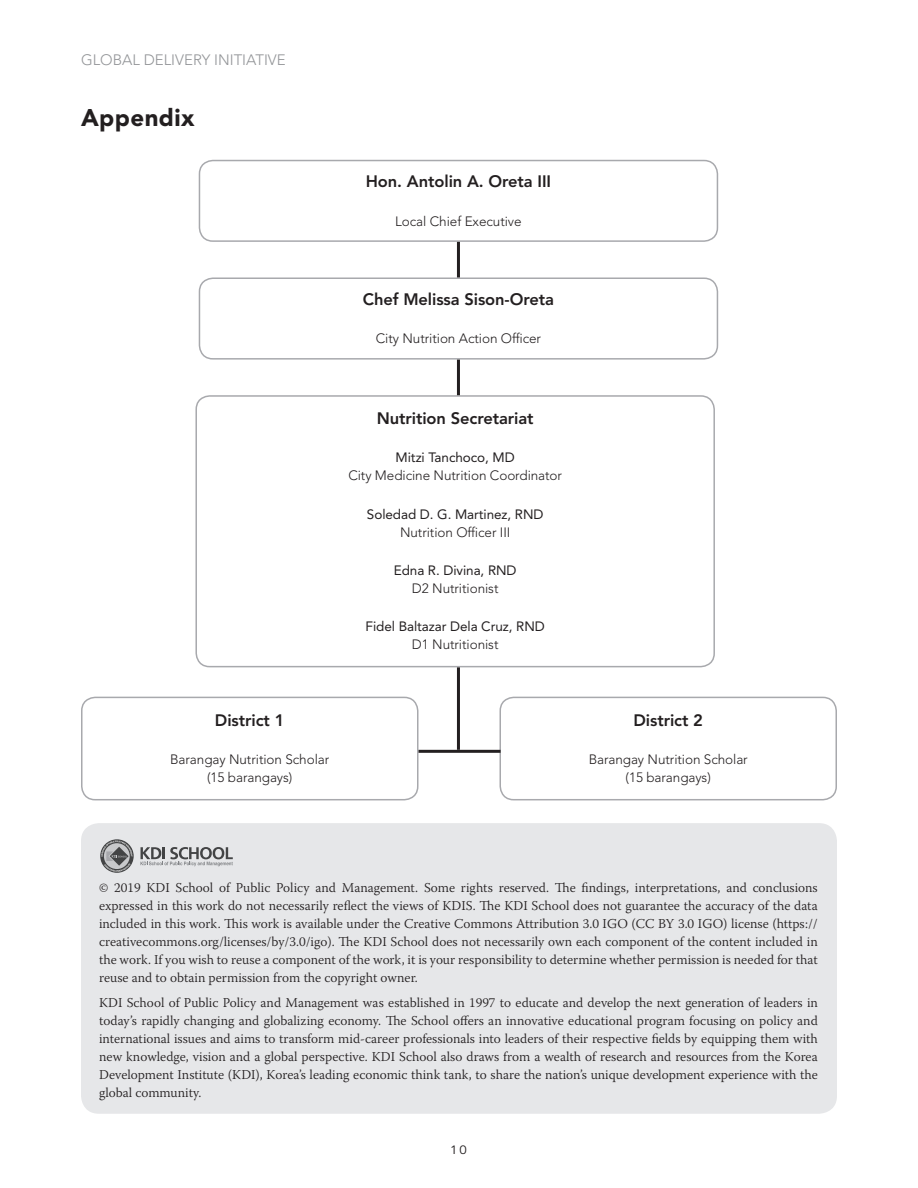
<style>
.page{position:relative;width:918px;height:1188px;background:#fff}
.page>*{position:absolute;margin:0;border:0;box-sizing:border-box;transform-origin:0 0}
.A_Head_sect_title{font:900 24px "Avenir LT Std";letter-spacing:.02em;color:#231f20}
.Diagram_bold{font:800 16.5px "Avenir LT Std";letter-spacing:-.005em;color:#231f20}
.t1{font:300 15px "Avenir LT Std";color:#939598}
.creditbox{font:300 13.5px/18px "Warnock Pro";color:#231f20;text-align:justify}
.Diagram_text{font:300 13.5px/18px "Avenir LT Std";letter-spacing:-.005em;color:#231f20;text-align:center}
.Diagram_text-2{font:13.5px/18px "Avenir LT Std";letter-spacing:-.005em;color:#231f20;text-align:center}
.t2{font:12px "Avenir LT Std";color:#231f20;scale:1.1 1}
.s1{font-weight:400}
.s2{font-weight:300}
</style>
<div class="page">
<div style="left:199px;top:160px;width:519px;height:82px;border:2px solid #a8a9ad;border-radius:14px"></div>
<div style="left:81px;top:697px;width:337px;height:103px;border:2px solid #a8a9ad;border-radius:13px"></div>
<div style="left:500px;top:697px;width:337px;height:103px;border:2px solid #a8a9ad;border-radius:13px"></div>
<div style="left:199px;top:278px;width:519px;height:82px;border:2px solid #a8a9ad;border-radius:14px"></div>
<div style="left:195px;top:395px;width:520px;height:272px;border:2px solid #a8a9ad;border-radius:14px"></div>
<hr style="left:457px;top:242px;width:3px;height:36px;background:#231f20">
<hr style="left:457px;top:360px;width:3px;height:35px;background:#231f20">
<hr style="left:457px;top:667px;width:3px;height:83px;background:#231f20">
<hr style="left:418px;top:750px;width:83px;height:3px;background:#231f20">
<div style="left:81px;top:823px;width:756px;height:291px;background:#e6e7e9;border-radius:18px"></div>
<svg style="left:100px;top:839px;width:34px;height:34px"></svg>
<svg style="left:101px;top:841px;width:31px;height:31px"></svg>
<svg style="left:140px;top:847px;width:93px;height:19px"></svg>
<p class="t1" style="left:81px;top:51px;width:206px">GLOBAL DELIVERY INITIATIVE</p>
<p class="A_Head_sect_title" style="left:81px;top:103px;width:115px">Appendix</p>
<p class="Diagram_bold" style="left:366px;top:172px;width:187px">Hon. Antolin A. Oreta III</p>
<p class="Diagram_text" style="left:395px;top:212px;width:128px">Local Chief Executive</p>
<p class="Diagram_bold" style="left:363px;top:289px;width:193px">Chef Melissa Sison-Oreta</p>
<p class="Diagram_text" style="left:376px;top:330px;width:167px">City Nutrition Action Officer</p>
<p class="Diagram_bold" style="left:377px;top:409px;width:158px">Nutrition Secretariat</p>
<p class="Diagram_text" style="left:348px;top:449px;width:215px"><span class="s1">Mitzi Tanchoco, MD<br></span>City Medicine Nutrition Coordinator</p>
<p class="Diagram_text-2" style="left:367px;top:505px;width:178px">Soledad D. G. Martinez, RND<br><span class="s2">Nutrition Officer III</span></p>
<p class="Diagram_text-2" style="left:394px;top:561px;width:124px">Edna R. Divina, RND<br><span class="s2">D2 Nutritionist</span></p>
<p class="Diagram_text-2" style="left:366px;top:618px;width:181px">Fidel Baltazar Dela Cruz, RND<br><span class="s2">D1 Nutritionist</span></p>
<p class="Diagram_bold" style="left:215px;top:710px;width:71px">District 1</p>
<p class="Diagram_text" style="left:170px;top:750px;width:161px">Barangay Nutrition Scholar (15 barangays)</p>
<p class="Diagram_bold" style="left:633px;top:710px;width:71px">District 2</p>
<p class="Diagram_text" style="left:589px;top:750px;width:161px">Barangay Nutrition Scholar (15 barangays)</p>
<p class="creditbox" style="left:99px;top:879px;width:720px">© 2019 KDI School of Public Policy and Management. Some rights reserved. The findings, interpretations, and conclusions expressed in this work do not necessarily reflect the views of KDIS. The KDI School does not guarantee the accuracy of the data included in this work. This work is available under the Creative Commons Attribution 3.0 IGO (CC BY 3.0 IGO) license (https:// creativecommons.org/licenses/by/3.0/igo). The KDI School does not necessarily own each component of the content included in the work. If you wish to reuse a component of the work, it is your responsibility to determine whether permission is needed for that reuse and to obtain permission from the copyright owner.</p>
<p class="creditbox" style="left:99px;top:993px;width:720px">KDI School of Public Policy and Management was established in 1997 to educate and develop the next generation of leaders in today’s rapidly changing and globalizing economy. The School offers an innovative educational program focusing on policy and international issues and aims to transform mid-career professionals into leaders of their respective fields by equipping them with new knowledge, vision and a global perspective. KDI School also draws from a wealth of research and resources from the Korea Development Institute (KDI), Korea’s leading economic think tank, to share the nation’s unique development experience with the global community.</p>
<p class="t2" style="left:450px;top:1143px;width:17px">10</p>
</div>
